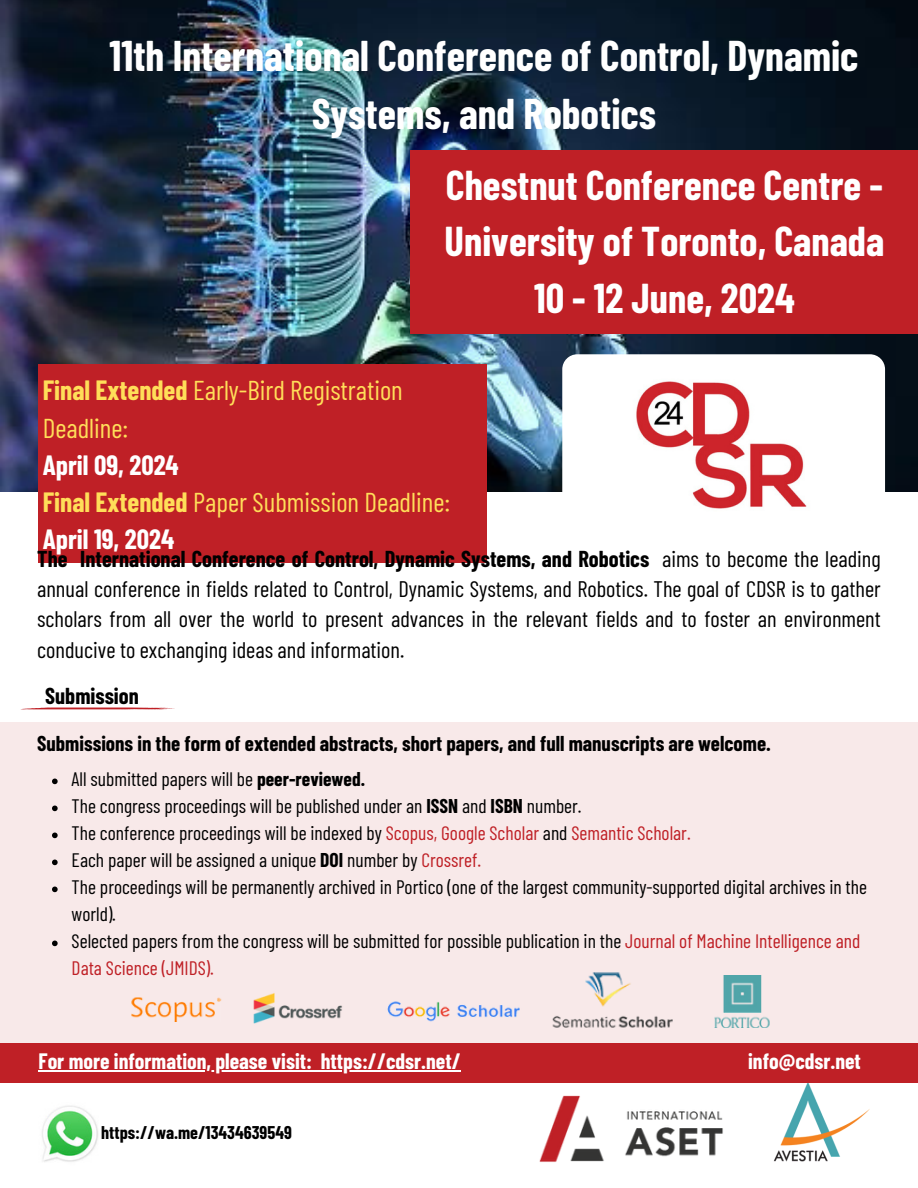
<style>
.page{position:relative;width:918px;height:1188px;background:#fff}
.page>*{position:absolute;margin:0;border:0;box-sizing:border-box;transform-origin:0 0}
.t1{font:700 42px/58.5px "Barlow Condensed";color:#fff;text-align:center}
.t2{font:700 40.8px/56.2px "Barlow Condensed";color:#fff;text-align:center}
.t3{font:27.3px/37.2px "Barlow Condensed";color:#ffde59}
.t4{font:22.5px/30.3px "Barlow Condensed";color:#000;text-align:justify}
.t5{font:700 22.5px "Barlow Condensed";color:#000}
.t6{font:700 21.75px "Barlow Condensed";color:#fff}
.t7{font:700 21px "Barlow Condensed";color:#000}
.t8{font:19.5px/27px "Barlow Condensed";color:#000}
.t9{font:700 18px "Barlow Condensed";color:#000}
.s1{font-weight:700}
.s2{font-weight:700;color:#fff}
.s3{color:#bf2026}
</style>
<div class="page">
<div style="left:0;top:722px;width:918px;height:320px;background:#f8e9e9"></div>
<img style="left:539px;top:1095px;width:184px;height:67px">
<img style="left:774px;top:1082px;width:97px;height:80px">
<img style="left:0;top:0;width:918px;height:492px">
<img style="left:562px;top:354px;width:323px;height:182px;border-radius:15px">
<div style="left:39px;top:364px;width:448px;height:199px;background:#bf2026"></div>
<img style="left:387px;top:1001px;width:133px;height:21px">
<img style="left:253px;top:993px;width:90px;height:31px">
<img style="left:714px;top:975px;width:56px;height:52px">
<img style="left:131px;top:997px;width:91px;height:25px">
<img style="left:552px;top:972px;width:121px;height:56px">
<svg style="left:21px;top:708px;width:154px;height:2px"></svg>
<div style="left:0;top:1043px;width:918px;height:39px;background:#bf2026"></div>
<div style="left:410px;top:151px;width:508px;height:183px;background:#bf2026"></div>
<img style="left:42px;top:1105px;width:56px;height:57px">
<svg style="left:52px;top:779px;width:6px;height:5px"></svg>
<svg style="left:52px;top:806px;width:6px;height:5px"></svg>
<svg style="left:52px;top:833px;width:6px;height:5px"></svg>
<svg style="left:52px;top:860px;width:6px;height:5px"></svg>
<svg style="left:52px;top:887px;width:6px;height:5px"></svg>
<svg style="left:52px;top:941px;width:6px;height:5px"></svg>
<hr style="left:39px;top:1070px;width:273px;height:2px;background:#fff">
<svg style="left:312px;top:1070px;width:9px;height:2px"></svg>
<hr style="left:321px;top:1070px;width:140px;height:2px;background:#fff">
<p class="t1" style="left:110px;top:25px;width:750px">11th International Conference of Control, Dynamic<br>Systems, and Robotics</p>
<p class="t2" style="left:445px;top:156px;width:441px">Chestnut Conference Centre -<br>University of Toronto, Canada<br>10 - 12 June, 2024</p>
<h2 class="t3" style="left:43px;top:371px;width:409px"><span class="s1">Final Extended</span> Early-Bird Registration<br>Deadline:<br><span class="s2">April 09, 2024<br></span><span class="s1">Final Extended</span> Paper Submission Deadline:<br><span class="s2">April 19, 2024</span></h2>
<p class="t4" style="left:37px;top:543px;width:845px"><span class="s1">The International Conference of Control, Dynamic Systems, and Robotics</span> aims to become the leading annual conference in fields related to Control, Dynamic Systems, and Robotics. The goal of CDSR is to gather scholars from all over the world to present advances in the relevant fields and to foster an environment conducive to exchanging ideas and information.</p>
<h3 class="t5" style="left:45px;top:681px;width:95px">Submission</h3>
<p class="t7" style="left:37px;top:730px;width:735px">Submissions in the form of extended abstracts, short papers, and full manuscripts are welcome.</p>
<p class="t8" style="left:72px;top:765px;width:295px">All submitted papers will be <span class="s1">peer-reviewed.</span></p>
<p class="t8" style="left:72px;top:792px;width:511px">The congress proceedings will be published under an <span class="s1">ISSN</span> and <span class="s1">ISBN</span> number.</p>
<p class="t8" style="left:72px;top:819px;width:621px">The conference proceedings will be indexed by <span class="s3">Scopus, Google Scholar</span> and <span class="s3">Semantic Scholar.</span></p>
<p class="t8" style="left:72px;top:846px;width:411px">Each paper will be assigned a unique <span class="s1">DOI</span> number by <span class="s3">Crossref.</span></p>
<p class="t8" style="left:72px;top:873px;width:797px">The proceedings will be permanently archived in Portico (one of the largest community-supported digital archives in the world).</p>
<p class="t8" style="left:72px;top:927px;width:790px">Selected papers from the congress will be submitted for possible publication in the <span class="s3">Journal of Machine Intelligence and<br>Data Science (JMIDS).</span></p>
<p class="t6" style="left:39px;top:1048px;width:424px">For more information, please visit: https://cdsr.net/</p>
<p class="t6" style="left:748px;top:1048px;width:114px">info@cdsr.net</p>
<h5 class="t9" style="left:101px;top:1121px;width:192px">https://wa.me/13434639549</h5>
</div>
